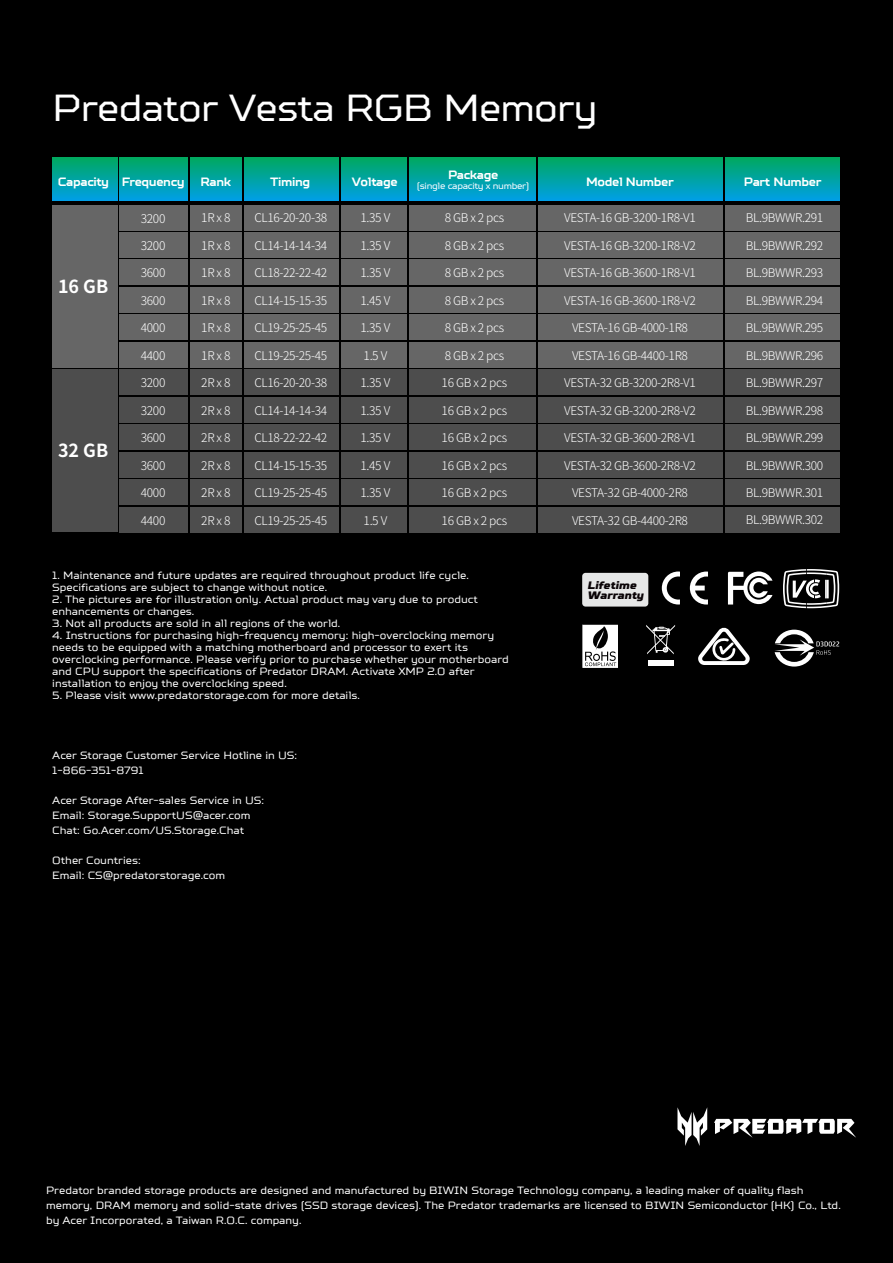
<style>
.page{position:relative;width:893px;height:1263px;background:#000}
.page>*{position:absolute;margin:0;border:0;box-sizing:border-box;transform-origin:0 0}
.t1{font:37.5px "Predator";letter-spacing:-.025em;color:#fff}
.t2{font:700 18px "Source Han Sans SC";color:#fff}
.t3{font:300 12px "Source Han Sans SC";letter-spacing:-.03em;color:#fff}
.t4{font:700 12px "Predator";letter-spacing:-.03em;color:#fff}
.t5{font:italic 900 10.8px/9.9px "Predator";color:#0a0407}
.t6{font:10.5px/12px "Predator";color:#fff}
.t7{font:9px "Predator";letter-spacing:-.03em;color:#fff}
</style>
<div class="page">
<div style="left:648px;top:660px;width:25px;height:6px;background:#fff"></div>
<svg style="left:646px;top:625px;width:29px;height:29px"></svg>
<svg style="left:582px;top:625px;width:36px;height:43px;background:#c4c4c4"></svg>
<svg style="left:728px;top:571px;width:44px;height:33px"></svg>
<svg style="left:662px;top:571px;width:18px;height:33px"></svg>
<svg style="left:690px;top:571px;width:18px;height:33px"></svg>
<svg style="left:783px;top:569px;width:56px;height:39px"></svg>
<svg style="left:774px;top:630px;width:65px;height:36px"></svg>
<svg style="left:698px;top:627px;width:52px;height:38px"></svg>
<div style="left:582px;top:573px;width:66px;height:34px;background:#e6e7e7;border-radius:3px"></div>
<div style="left:119px;top:158px;width:720px;height:42px;background:linear-gradient(to bottom,#00a75f,#009edf)"></div>
<div style="left:52px;top:158px;width:65px;height:42px;background:linear-gradient(to bottom,#00a860,#009fe1)"></div>
<div style="left:119px;top:479px;width:720px;height:26px;background:#4d4d4d"></div>
<div style="left:119px;top:507px;width:720px;height:25px;background:#4d4d4d"></div>
<div style="left:119px;top:205px;width:720px;height:25px;background:#666"></div>
<div style="left:119px;top:232px;width:720px;height:26px;background:#666"></div>
<div style="left:119px;top:260px;width:720px;height:25px;background:#666"></div>
<div style="left:119px;top:287px;width:720px;height:26px;background:#666"></div>
<div style="left:119px;top:315px;width:720px;height:25px;background:#666"></div>
<div style="left:119px;top:342px;width:720px;height:26px;background:#666"></div>
<div style="left:119px;top:369px;width:720px;height:26px;background:#4d4d4d"></div>
<div style="left:119px;top:397px;width:720px;height:25px;background:#4d4d4d"></div>
<div style="left:119px;top:424px;width:720px;height:26px;background:#4d4d4d"></div>
<div style="left:119px;top:452px;width:720px;height:25px;background:#4d4d4d"></div>
<div style="left:52px;top:205px;width:65px;height:163px;background:#666"></div>
<div style="left:52px;top:369px;width:65px;height:163px;background:#4d4d4d"></div>
<hr style="left:189px;top:158px;width:1px;height:375px;background:#000">
<hr style="left:242px;top:158px;width:1px;height:375px;background:#000">
<hr style="left:339px;top:158px;width:1px;height:375px;background:#000">
<hr style="left:408px;top:158px;width:1px;height:375px;background:#000">
<hr style="left:537px;top:158px;width:1px;height:375px;background:#000">
<hr style="left:723px;top:158px;width:1px;height:375px;background:#000">
<svg style="left:677px;top:1107px;width:30px;height:39px"></svg>
<svg style="left:714px;top:1119px;width:142px;height:19px"></svg>
<h1 class="t1" style="left:52px;top:86px;width:547px">Predator Vesta RGB Memory</h1>
<p class="t4" style="left:58px;top:174px;width:128px">Capacity Frequency</p>
<p class="t4" style="left:200px;top:174px;width:32px">Rank</p>
<p class="t4" style="left:270px;top:174px;width:42px">Timing</p>
<p class="t4" style="left:352px;top:174px;width:47px">Voltage</p>
<h2 class="t2" style="left:58px;top:276px;width:52px">16 GB</h2>
<h2 class="t2" style="left:58px;top:440px;width:52px">32 GB</h2>
<p class="t3" style="left:141px;top:211px;width:26px">3200</p>
<p class="t3" style="left:141px;top:239px;width:26px">3200</p>
<p class="t3" style="left:141px;top:266px;width:26px">3600</p>
<p class="t3" style="left:141px;top:294px;width:26px">3600</p>
<p class="t3" style="left:141px;top:321px;width:26px">4000</p>
<p class="t3" style="left:141px;top:349px;width:26px">4400</p>
<p class="t3" style="left:141px;top:376px;width:26px">3200</p>
<p class="t3" style="left:141px;top:404px;width:26px">3200</p>
<p class="t3" style="left:141px;top:431px;width:26px">3600</p>
<p class="t3" style="left:141px;top:459px;width:26px">3600</p>
<p class="t3" style="left:141px;top:486px;width:26px">4000</p>
<p class="t3" style="left:141px;top:513px;width:26px">4400</p>
<p class="t3" style="left:201px;top:211px;width:31px">1R x 8</p>
<p class="t3" style="left:201px;top:239px;width:31px">1R x 8</p>
<p class="t3" style="left:201px;top:266px;width:31px">1R x 8</p>
<p class="t3" style="left:201px;top:294px;width:31px">1R x 8</p>
<p class="t3" style="left:201px;top:321px;width:31px">1R x 8</p>
<p class="t3" style="left:201px;top:349px;width:31px">1R x 8</p>
<p class="t3" style="left:201px;top:376px;width:31px">2R x 8</p>
<p class="t3" style="left:201px;top:404px;width:31px">2R x 8</p>
<p class="t3" style="left:201px;top:431px;width:31px">2R x 8</p>
<p class="t3" style="left:201px;top:458px;width:31px">2R x 8</p>
<p class="t3" style="left:201px;top:486px;width:31px">2R x 8</p>
<p class="t3" style="left:201px;top:513px;width:31px">2R x 8</p>
<p class="t3" style="left:254px;top:211px;width:74px">CL16-20-20-38</p>
<p class="t3" style="left:254px;top:239px;width:74px">CL14-14-14-34</p>
<p class="t3" style="left:254px;top:266px;width:74px">CL18-22-22-42</p>
<p class="t3" style="left:254px;top:294px;width:74px">CL14-15-15-35</p>
<p class="t3" style="left:254px;top:321px;width:74px">CL19-25-25-45</p>
<p class="t3" style="left:254px;top:349px;width:74px">CL19-25-25-45</p>
<p class="t3" style="left:254px;top:376px;width:74px">CL16-20-20-38</p>
<p class="t3" style="left:254px;top:404px;width:74px">CL14-14-14-34</p>
<p class="t3" style="left:254px;top:431px;width:74px">CL18-22-22-42</p>
<p class="t3" style="left:254px;top:458px;width:74px">CL14-15-15-35</p>
<p class="t3" style="left:254px;top:486px;width:74px">CL19-25-25-45</p>
<p class="t3" style="left:254px;top:513px;width:74px">CL19-25-25-45</p>
<p class="t3" style="left:361px;top:211px;width:31px">1.35 V</p>
<p class="t3" style="left:361px;top:239px;width:31px">1.35 V</p>
<p class="t3" style="left:361px;top:266px;width:31px">1.35 V</p>
<p class="t3" style="left:361px;top:294px;width:31px">1.45 V</p>
<p class="t3" style="left:361px;top:321px;width:31px">1.35 V</p>
<p class="t3" style="left:364px;top:349px;width:25px">1.5 V</p>
<p class="t3" style="left:361px;top:376px;width:31px">1.35 V</p>
<p class="t3" style="left:361px;top:403px;width:31px">1.35 V</p>
<p class="t3" style="left:361px;top:431px;width:31px">1.35 V</p>
<p class="t3" style="left:361px;top:458px;width:31px">1.45 V</p>
<p class="t3" style="left:361px;top:486px;width:31px">1.35 V</p>
<p class="t3" style="left:364px;top:513px;width:25px">1.5 V</p>
<p class="t4" style="left:448px;top:168px;width:52px">Package</p>
<p class="t7" style="left:417px;top:181px;width:114px">(single capacity x number)</p>
<p class="t3" style="left:445px;top:211px;width:61px">8 GB x 2 pcs</p>
<p class="t3" style="left:445px;top:239px;width:61px">8 GB x 2 pcs</p>
<p class="t3" style="left:445px;top:266px;width:61px">8 GB x 2 pcs</p>
<p class="t3" style="left:445px;top:294px;width:61px">8 GB x 2 pcs</p>
<p class="t3" style="left:445px;top:321px;width:61px">8 GB x 2 pcs</p>
<p class="t3" style="left:445px;top:349px;width:61px">8 GB x 2 pcs</p>
<p class="t3" style="left:442px;top:376px;width:67px">16 GB x 2 pcs</p>
<p class="t3" style="left:442px;top:403px;width:67px">16 GB x 2 pcs</p>
<p class="t3" style="left:442px;top:431px;width:67px">16 GB x 2 pcs</p>
<p class="t3" style="left:442px;top:458px;width:67px">16 GB x 2 pcs</p>
<p class="t3" style="left:442px;top:486px;width:67px">16 GB x 2 pcs</p>
<p class="t3" style="left:442px;top:513px;width:67px">16 GB x 2 pcs</p>
<p class="t6" style="left:52px;top:570px;width:418px">1. Maintenance and future updates are required throughout product life cycle.<br>Specifications are subject to change without notice.</p>
<p class="t6" style="left:52px;top:594px;width:427px">2. The pictures are for illustration only. Actual product may vary due to product enhancements or changes.</p>
<p class="t6" style="left:52px;top:618px;width:290px">3. Not all products are sold in all regions of the world.</p>
<p class="t6" style="left:52px;top:630px;width:458px">4. Instructions for purchasing high-frequency memory: high-overclocking memory needs to be equipped with a matching motherboard and processor to exert its overclocking performance. Please verify prior to purchase whether your motherboard and CPU support the specifications of Predator DRAM. Activate XMP 2.0 after installation to enjoy the overclocking speed.</p>
<p class="t6" style="left:52px;top:690px;width:309px">5. Please visit www.predatorstorage.com for more details.</p>
<p class="t6" style="left:52px;top:748px;width:246px;line-height:15px">Acer Storage Customer Service Hotline in US:<br>1-866-351-8791</p>
<p class="t6" style="left:52px;top:793px;width:213px;line-height:15px">Acer Storage After-sales Service in US:<br>Email: Storage.SupportUS@acer.com<br>Chat: Go.Acer.com/US.Storage.Chat</p>
<p class="t6" style="left:52px;top:853px;width:174px;line-height:15px">Other Countries:<br>Email: CS@predatorstorage.com</p>
<p class="t4" style="left:586px;top:174px;width:89px">Model Number</p>
<p class="t4" style="left:744px;top:174px;width:79px">Part Number</p>
<p class="t3" style="left:564px;top:211px;width:133px">VESTA-16 GB-3200-1R8-V1</p>
<p class="t3" style="left:564px;top:239px;width:133px">VESTA-16 GB-3200-1R8-V2</p>
<p class="t3" style="left:564px;top:266px;width:133px">VESTA-16 GB-3600-1R8-V1</p>
<p class="t3" style="left:564px;top:294px;width:133px">VESTA-16 GB-3600-1R8-V2</p>
<p class="t3" style="left:572px;top:321px;width:117px">VESTA-16 GB-4000-1R8</p>
<p class="t3" style="left:572px;top:348px;width:117px">VESTA-16 GB-4400-1R8</p>
<p class="t3" style="left:564px;top:376px;width:133px">VESTA-32 GB-3200-2R8-V1</p>
<p class="t3" style="left:564px;top:403px;width:133px">VESTA-32 GB-3200-2R8-V2</p>
<p class="t3" style="left:564px;top:431px;width:133px">VESTA-32 GB-3600-2R8-V1</p>
<p class="t3" style="left:564px;top:458px;width:133px">VESTA-32 GB-3600-2R8-V2</p>
<p class="t3" style="left:572px;top:486px;width:117px">VESTA-32 GB-4000-2R8</p>
<p class="t3" style="left:572px;top:513px;width:117px">VESTA-32 GB-4400-2R8</p>
<p class="t5" style="left:588px;top:580px;width:58px">Lifetime<br>Warranty</p>
<p class="t3" style="left:746px;top:211px;width:79px">BL.9BWWR.291</p>
<p class="t3" style="left:746px;top:239px;width:79px">BL.9BWWR.292</p>
<p class="t3" style="left:746px;top:266px;width:79px">BL.9BWWR.293</p>
<p class="t3" style="left:746px;top:294px;width:79px">BL.9BWWR.294</p>
<p class="t3" style="left:746px;top:321px;width:79px">BL.9BWWR.295</p>
<p class="t3" style="left:746px;top:348px;width:79px">BL.9BWWR.296</p>
<p class="t3" style="left:746px;top:376px;width:79px">BL.9BWWR.297</p>
<p class="t3" style="left:746px;top:403px;width:79px">BL.9BWWR.298</p>
<p class="t3" style="left:746px;top:431px;width:79px">BL.9BWWR.299</p>
<p class="t3" style="left:746px;top:458px;width:79px">BL.9BWWR.300</p>
<p class="t3" style="left:746px;top:486px;width:79px">BL.9BWWR.301</p>
<p class="t3" style="left:746px;top:513px;width:79px">BL.9BWWR.302</p>
<p class="t6" style="left:46px;top:1183px;width:796px;line-height:15px">Predator branded storage products are designed and manufactured by BIWIN Storage Technology company, a leading maker of quality flash memory, DRAM memory and solid-state drives (SSD storage devices). The Predator trademarks are licensed to BIWIN Semiconductor (HK) Co., Ltd. by Acer Incorporated, a Taiwan R.O.C. company.</p>
</div>
